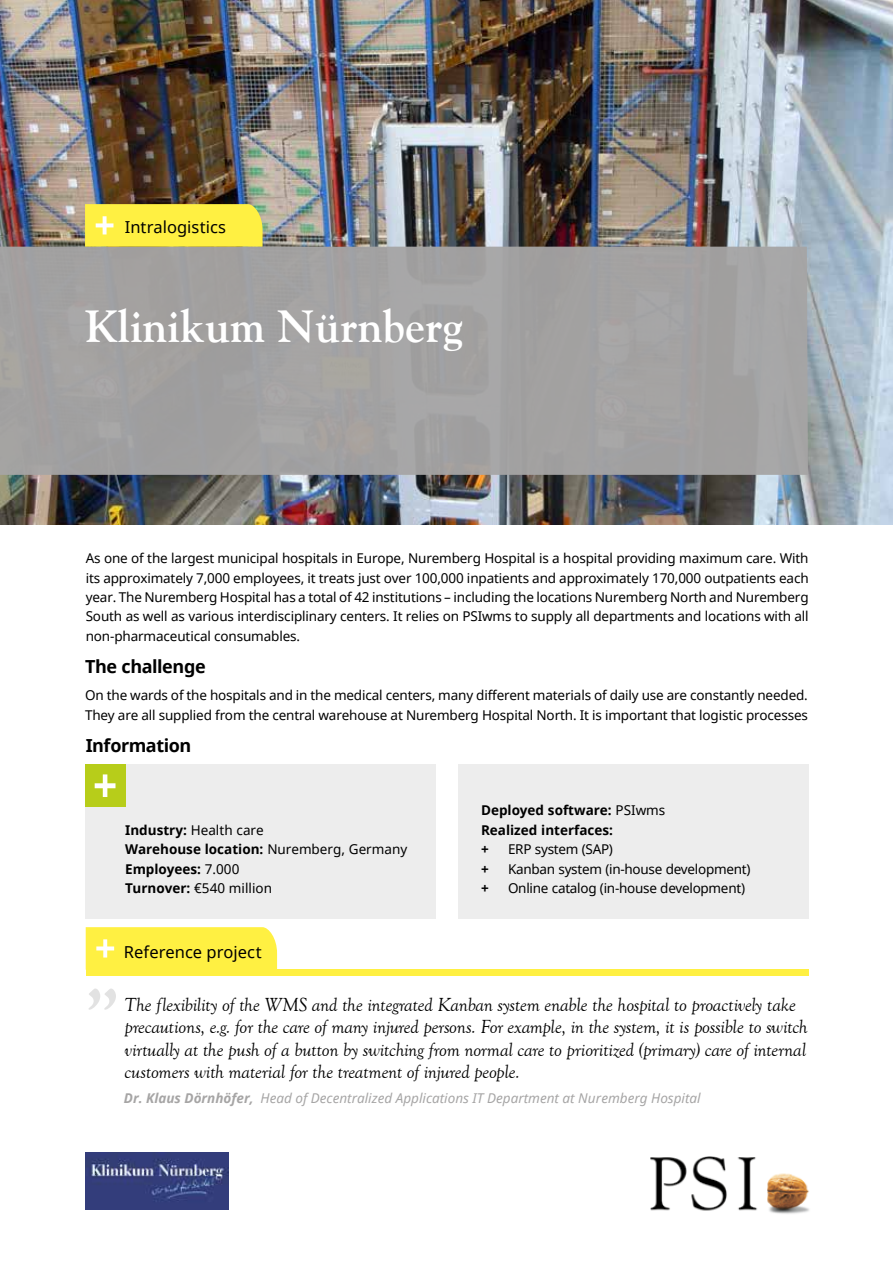
<style>
.page{position:relative;width:893px;height:1263px;background:#fff}
.page>*{position:absolute;margin:0;border:0;box-sizing:border-box;transform-origin:0 0}
.t1{font:700 67.5px "Goudy";color:#a6a5a5}
.t2{font:700 45px "Goudy";color:#fff}
.t3{font:italic 19.5px/22.5px "Goudy Old Style T";letter-spacing:-.015em;color:#000}
.t4{font:700 18px "Noto Sans";letter-spacing:-.025em;color:#000}
.t5{font:16.5px "Noto Sans";color:#000}
.t6{font:13.5px/19.5px "Noto Sans";letter-spacing:-.01em;color:#000;text-align:justify}
.t7{font:700 13.5px/19.5px "Noto Sans";color:#000}
.t8{font:italic 13.5px "Noto Sans";color:#a6a5a5}
.s1{font-weight:400}
.s2{font-weight:700}
</style>
<div class="page">
<img style="left:650px;top:1157px;width:159px;height:57px">
<img style="left:0;top:0;width:893px;height:524px">
<div style="left:0;top:247px;width:808px;height:228px;background:#a2a1a1"></div>
<svg style="left:85px;top:204px;width:178px;height:43px;background:#fbed46"></svg>
<div style="left:458px;top:764px;width:351px;height:155px;background:#ededed"></div>
<div style="left:85px;top:764px;width:351px;height:155px;background:#ededed"></div>
<div style="left:85px;top:764px;width:40px;height:43px;background:#b7cd1a"></div>
<svg style="left:95px;top:774px;width:21px;height:23px"></svg>
<div style="left:86px;top:970px;width:723px;height:6px;background:#fff042"></div>
<div style="left:86px;top:927px;width:191px;height:43px;background:#fff042"></div>
<img style="left:85px;top:1152px;width:143px;height:58px">
<p class="t5" style="left:125px;top:215px;width:103px">Intralogistics</p>
<h2 class="t2" style="left:85px;top:299px;width:379px">Klinikum Nürnberg</h2>
<p class="t6" style="left:86px;top:548px;width:724px">As one of the largest municipal hospitals in Europe, Nuremberg Hospital is a hospital providing maximum care. With its approximately 7,000 employees, it treats just over 100,000 inpatients and approximately 170,000 outpatients each year. The Nuremberg Hospital has a total of 42 institutions – including the locations Nuremberg North and Nuremberg South as well as various interdisciplinary centers. It relies on PSIwms to supply all departments and locations with all non-pharmaceutical consumables.</p>
<h3 class="t4" style="left:85px;top:654px;width:122px">The challenge</h3>
<p class="t6" style="left:85px;top:685px;width:724px">On the wards of the hospitals and in the medical centers, many different materials of daily use are constantly needed.<br>They are all supplied from the central warehouse at Nuremberg Hospital North. It is important that logistic processes</p>
<h3 class="t4" style="left:86px;top:732px;width:107px">Information</h3>
<p class="t7" style="left:125px;top:820px;width:284px">Industry: <span class="s1">Health care<br></span>Warehouse location: <span class="s1">Nuremberg, Germany<br></span>Employees: <span class="s1">7.000<br></span>Turnover: <span class="s1">€540 million</span></p>
<p class="t7" style="left:481px;top:800px;width:186px">Deployed software: <span class="s1">PSIwms<br></span>Realized interfaces:<br>+</p>
<p class="t6" style="left:508px;top:839px;width:106px">ERP system (SAP)</p>
<p class="t7" style="left:481px;top:859px;width:9px">+</p>
<p class="t6" style="left:508px;top:859px;width:244px">Kanban system (in-house development)</p>
<p class="t7" style="left:481px;top:878px;width:9px">+</p>
<p class="t6" style="left:508px;top:878px;width:238px">Online catalog (in-house development)</p>
<h1 class="t1" style="left:86px;top:973px;width:35px">”</h1>
<p class="t5" style="left:124px;top:940px;width:139px">Reference project</p>
<p class="t3" style="left:125px;top:993px;width:685px">The flexibility of the WMS and the integrated Kanban system enable the hospital to proactively take precautions, e.g. for the care of many injured persons. For example, in the system, it is possible to switch virtually at the push of a button by switching from normal care to prioritized (primary) care of internal customers with material for the treatment of injured people.</p>
<p class="t8" style="left:124px;top:1089px;width:578px"><span class="s2">Dr. Klaus Dörnhöfer,</span> Head of Decentralized Applications IT Department at Nuremberg Hospital</p>
</div>
